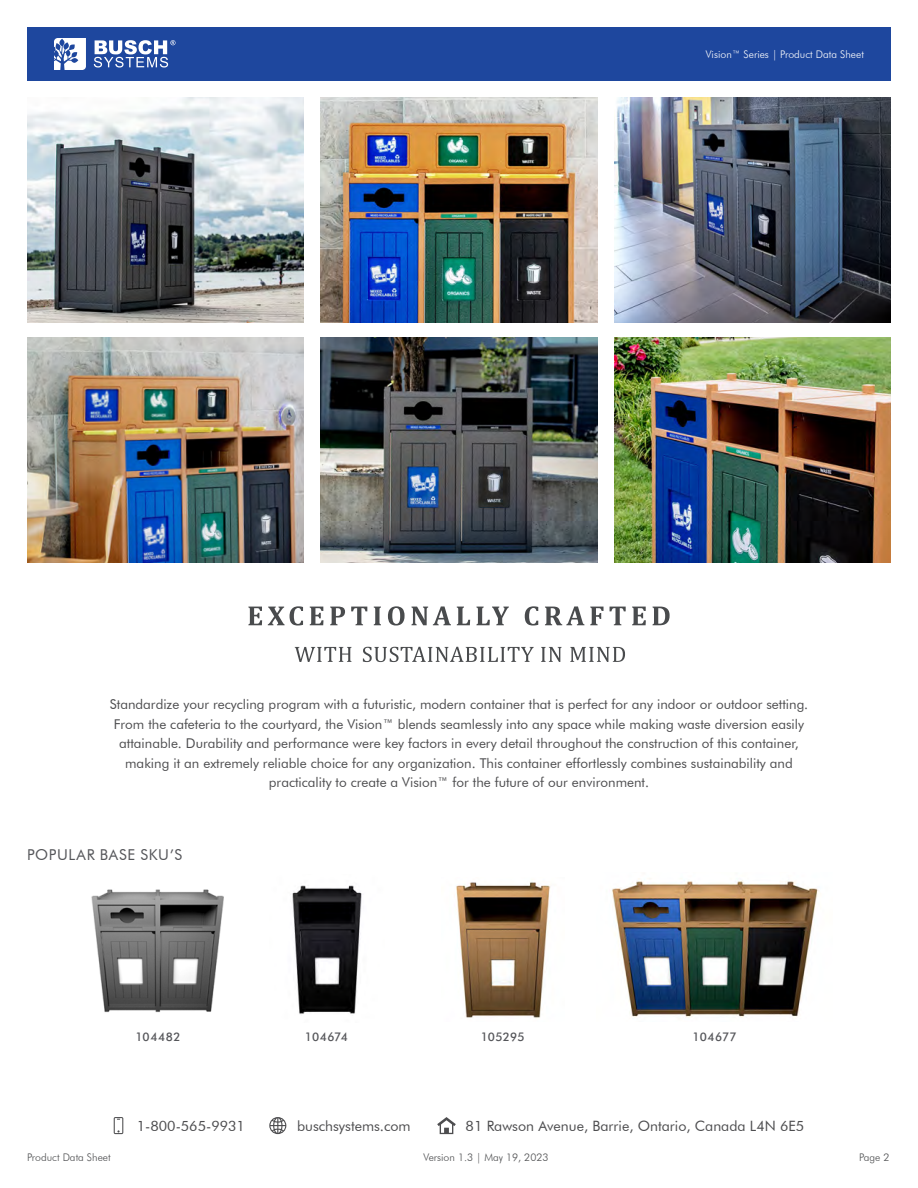
<style>
.page{position:relative;width:918px;height:1188px;background:#fff}
.page>*{position:absolute;margin:0;border:0;box-sizing:border-box;transform-origin:0 0}
.t1{font:15px "Futura BT";letter-spacing:.045em;color:#55565a}
.t2{font:14.25px "Futura BT";color:#4d4d4f}
.t3{font:13.5px/19.5px "Futura BT";color:#4d4d4f;text-align:center}
.t4{font:11.85px "Futura Md BT Medium";letter-spacing:.03em;color:#55565a}
.t5{font:300 10.5px "Futura BT";color:#4c4d4f}
.t6{font:300 10.5px "Futura BT";color:#fff}
</style>
<div class="page">
<svg style="left:437px;top:1117px;width:19px;height:17px"></svg>
<svg style="left:114px;top:1117px;width:9px;height:17px"></svg>
<svg style="left:269px;top:1117px;width:17px;height:17px"></svg>
<div style="left:27px;top:27px;width:864px;height:54px;background:#1e479e"></div>
<svg style="left:54px;top:38px;width:32px;height:32px"></svg>
<svg style="left:94px;top:40px;width:82px;height:28px"></svg>
<img style="left:27px;top:98px;width:277px;height:225px">
<img style="left:614px;top:98px;width:277px;height:225px">
<img style="left:27px;top:338px;width:277px;height:225px">
<img style="left:614px;top:338px;width:277px;height:225px">
<img style="left:321px;top:98px;width:276px;height:225px">
<img style="left:321px;top:338px;width:276px;height:225px">
<img style="left:91px;top:889px;width:133px;height:124px">
<img style="left:292px;top:885px;width:70px;height:129px">
<img style="left:456px;top:882px;width:94px;height:137px">
<img style="left:612px;top:878px;width:207px;height:140px">
<svg style="left:248px;top:607px;width:14px;height:18px"></svg>
<svg style="left:268px;top:606px;width:35px;height:20px"></svg>
<svg style="left:310px;top:607px;width:13px;height:18px"></svg>
<svg style="left:330px;top:607px;width:15px;height:18px"></svg>
<svg style="left:351px;top:607px;width:16px;height:18px"></svg>
<svg style="left:374px;top:607px;width:7px;height:18px"></svg>
<svg style="left:388px;top:606px;width:17px;height:20px"></svg>
<svg style="left:411px;top:606px;width:40px;height:19px"></svg>
<svg style="left:457px;top:607px;width:13px;height:18px"></svg>
<svg style="left:476px;top:607px;width:33px;height:18px"></svg>
<svg style="left:525px;top:606px;width:13px;height:20px"></svg>
<svg style="left:545px;top:606px;width:39px;height:19px"></svg>
<svg style="left:590px;top:607px;width:14px;height:18px"></svg>
<svg style="left:610px;top:607px;width:16px;height:18px"></svg>
<svg style="left:632px;top:607px;width:14px;height:18px"></svg>
<svg style="left:653px;top:607px;width:17px;height:18px"></svg>
<svg style="left:295px;top:647px;width:57px;height:15px"></svg>
<svg style="left:363px;top:647px;width:171px;height:15px"></svg>
<svg style="left:541px;top:647px;width:21px;height:15px"></svg>
<svg style="left:570px;top:647px;width:55px;height:15px"></svg>
<p class="t6" style="left:706px;top:48px;width:160px">Vision™ Series | Product Data Sheet</p>
<p class="t3" style="left:110px;top:695px;width:700px">Standardize your recycling program with a futuristic, modern container that is perfect for any indoor or outdoor setting.<br>From the cafeteria to the courtyard, the Vision™ blends seamlessly into any space while making waste diversion easily attainable. Durability and performance were key factors in every detail throughout the construction of this container, making it an extremely reliable choice for any organization. This container effortlessly combines sustainability and practicality to create a Vision™ for the future of our environment.</p>
<p class="t1" style="left:27px;top:845px;width:157px">POPULAR BASE SKU’S</p>
<p class="t4" style="left:136px;top:1030px;width:47px">104482</p>
<p class="t4" style="left:305px;top:1030px;width:45px">104674</p>
<p class="t4" style="left:481px;top:1030px;width:45px">105295</p>
<p class="t4" style="left:693px;top:1030px;width:46px">104677</p>
<p class="t2" style="left:137px;top:1117px;width:110px">1-800-565-9931</p>
<p class="t2" style="left:297px;top:1117px;width:115px">buschsystems.com</p>
<p class="t2" style="left:466px;top:1117px;width:340px">81 Rawson Avenue, Barrie, Ontario, Canada L4N 6E5</p>
<p class="t5" style="left:27px;top:1151px;width:85px">Product Data Sheet</p>
<p class="t5" style="left:424px;top:1151px;width:126px">Version 1.3 | May 19, 2023</p>
<p class="t5" style="left:859px;top:1151px;width:32px">Page 2</p>
</div>
